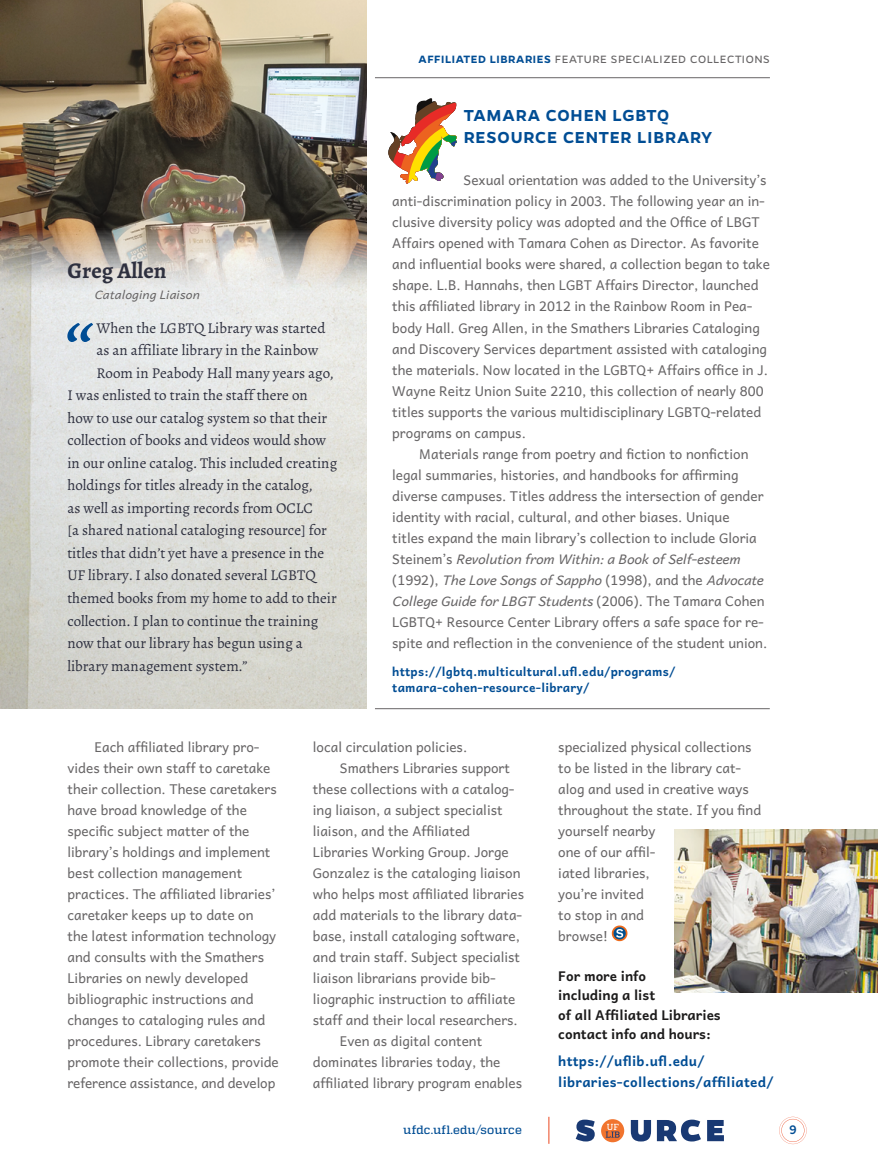
<style>
.page{position:relative;width:878px;height:1175px;background:#fff}
.page>*{position:absolute;margin:0;border:0;box-sizing:border-box;transform-origin:0 0}
.P3{font:84.75px "Alegreya";color:#004d94}
.t1{font:700 22.5px "Alegreya";color:#2e303f}
.P1{font:600 18px/22.5px "Gentona";letter-spacing:.045em;color:#004d94}
.P3-2{font:15px "Alegreya";color:#2e303f}
.P1-2{font:13.5px/21px "Andika New Basic";color:#676566}
.Caption1{font:700 13.5px/19.5px "Andika New Basic";color:#1c1b1b}
.t2{font:700 13.5px/21px "Andika New Basic";letter-spacing:.02em;color:#004d94}
.P1-3{font:700 12px/16.5px "Andika New Basic";letter-spacing:.02em;color:#004d94}
.t3{font:12px "Gentona";letter-spacing:.045em;color:#676566}
.t4{font:500 12px "Quadon";letter-spacing:.015em;color:#004d94}
.t5{font:italic 12px "Andika New Basic";letter-spacing:.02em;color:#676566}
.s1{font-weight:600;color:#004d94}
.s2{font-style:italic}
</style>
<div class="page">
<svg style="left:601px;top:1119px;width:23px;height:23px"></svg>
<svg style="left:605px;top:1123px;width:14px;height:14px"></svg>
<svg style="left:575px;top:1119px;width:19px;height:22px"></svg>
<svg style="left:630px;top:1120px;width:21px;height:21px"></svg>
<svg style="left:657px;top:1119px;width:44px;height:22px"></svg>
<svg style="left:707px;top:1120px;width:17px;height:21px"></svg>
<svg style="left:779px;top:1116px;width:27px;height:28px"></svg>
<svg style="left:548px;top:1116px;width:1px;height:27px"></svg>
<svg style="left:611px;top:925px;width:16px;height:16px"></svg>
<hr style="left:375px;top:77px;width:395px;height:1px;background:#676566">
<hr style="left:375px;top:708px;width:394px;height:1px;background:#676566">
<svg style="left:388px;top:98px;width:69px;height:86px"></svg>
<img style="left:0;top:0;width:366px;height:708px">
<img style="left:1px;top:0;width:365px;height:299px">
<img style="left:674px;top:829px;width:204px;height:163px">
<h5 class="t1" style="left:68px;top:256px;width:101px">Greg Allen</h5>
<h5 class="t5" style="left:94px;top:284px;width:106px">Cataloging Liaison</h5>
<p class="P3" style="left:65px;top:298px;width:30px">“</p>
<p class="P3-2" style="left:96px;top:319px;width:230px">When the LGBTQ Library was started</p>
<p class="P3-2" style="left:96px;top:341px;width:223px">as an affiliate library in the Rainbow</p>
<p class="P3-2" style="left:96px;top:364px;width:239px">Room in Peabody Hall many years ago,</p>
<p class="P3-2" style="left:67px;top:386px;width:242px">I was enlisted to train the staff there on</p>
<p class="P3-2" style="left:67px;top:409px;width:261px">how to use our catalog system so that their</p>
<p class="P3-2" style="left:67px;top:431px;width:260px">collection of books and videos would show</p>
<p class="P3-2" style="left:67px;top:454px;width:271px">in our online catalog. This included creating</p>
<p class="P3-2" style="left:67px;top:476px;width:247px">holdings for titles already in the catalog,</p>
<p class="P3-2" style="left:67px;top:499px;width:247px">as well as importing records from OCLC</p>
<p class="P3-2" style="left:67px;top:521px;width:261px">[a shared national cataloging resource] for</p>
<p class="P3-2" style="left:67px;top:544px;width:258px">titles that didn’t yet have a presence in the</p>
<p class="P3-2" style="left:67px;top:566px;width:250px">UF library. I also donated several LGBTQ</p>
<p class="P3-2" style="left:67px;top:589px;width:271px">themed books from my home to add to their</p>
<p class="P3-2" style="left:67px;top:611px;width:252px">collection. I plan to continue the training</p>
<p class="P3-2" style="left:67px;top:634px;width:237px">now that our library has begun using a</p>
<p class="P3-2" style="left:67px;top:656px;width:181px">library management system.”</p>
<p class="t3" style="left:418px;top:52px;width:353px"><span class="s1">AFFILIATED LIBRARIES</span> FEATURE SPECIALIZED COLLECTIONS</p>
<p class="P1" style="left:463px;top:104px;width:250px">TAMARA COHEN LGBTQ<br>RESOURCE CENTER LIBRARY</p>
<p class="P1-2" style="left:392px;top:168px;width:379px;text-indent:71px">Sexual orientation was added to the University’s anti-discrimination policy in 2003. The following year an in&shy;clusive diversity policy was adopted and the Office of LBGT Affairs opened with Tamara Cohen as Director. As favorite and influential books were shared, a collection began to take shape. L.B. Hannahs, then LGBT Affairs Director, launched this affiliated library in 2012 in the Rainbow Room in Pea&shy;body Hall. Greg Allen, in the Smathers Libraries Cataloging and Discovery Services department assisted with cataloging the materials. Now located in the LGBTQ+ Affairs office in J.<br>Wayne Reitz Union Suite 2210, this collection of nearly 800 titles supports the various multidisciplinary LGBTQ-related programs on campus.</p>
<p class="P1-2" style="left:392px;top:441px;width:376px;text-indent:27px">Materials range from poetry and fiction to nonfiction legal summaries, histories, and handbooks for affirming diverse campuses. Titles address the intersection of gender identity with racial, cultural, and other biases. Unique<br>titles expand the main library’s collection to include Gloria Steinem’s <span class="s2">Revolution from Within: a Book of Self-esteem </span>(1992), <span class="s2">The Love Songs of Sappho</span> (1998), and the <span class="s2">Advocate College Guide for LBGT Students</span> (2006). The Tamara Cohen LGBTQ+ Resource Center Library offers a safe space for re&shy;spite and reflection in the convenience of the student union.</p>
<p class="P1-3" style="left:392px;top:661px;width:285px">https://lgbtq.multicultural.ufl.edu/programs/ tamara-cohen-resource-library/</p>
<p class="P1-2" style="left:68px;top:734px;width:213px;text-indent:27px">Each affiliated library pro&shy;vides their own staff to caretake their collection. These caretakers have broad knowledge of the specific subject matter of the library’s holdings and implement best collection management practices. The affiliated libraries’ caretaker keeps up to date on<br>the latest information technology and consults with the Smathers<br>Libraries on newly developed bibliographic instructions and changes to cataloging rules and procedures. Library caretakers promote their collections, provide reference assistance, and develop</p>
<p class="P1-2" style="left:313px;top:734px;width:156px">local circulation policies.</p>
<p class="P1-2" style="left:313px;top:755px;width:213px;text-indent:27px">Smathers Libraries support these collections with a catalog&shy;ing liaison, a subject specialist liaison, and the Affiliated Libraries Working Group. Jorge Gonzalez is the cataloging liaison who helps most affiliated libraries add materials to the library data&shy;base, install cataloging software, and train staff. Subject specialist liaison librarians provide bib&shy;liographic instruction to affiliate staff and their local researchers.</p>
<p class="P1-2" style="left:313px;top:1028px;width:211px;text-indent:27px">Even as digital content dominates libraries today, the affiliated library program enables</p>
<p class="P1-2" style="left:558px;top:734px;width:204px">specialized physical collections to be listed in the library cat&shy;alog and used in creative ways throughout the state. If you find yourself nearby<br>one of our affil-<br>iated libraries,<br>you’re invited<br>to stop in and<br>browse!</p>
<h4 class="Caption1" style="left:558px;top:964px;width:164px">For more info<br>including a list<br>of all Affiliated Libraries contact info and hours:</h4>
<p class="t2" style="left:558px;top:1049px;width:217px">https://uflib.ufl.edu/ libraries-collections/affiliated/</p>
<p class="t4" style="left:403px;top:1123px;width:120px">ufdc.ufl.edu/source</p>
<p class="P1-3" style="left:789px;top:1120px;width:9px">9</p>
</div>
